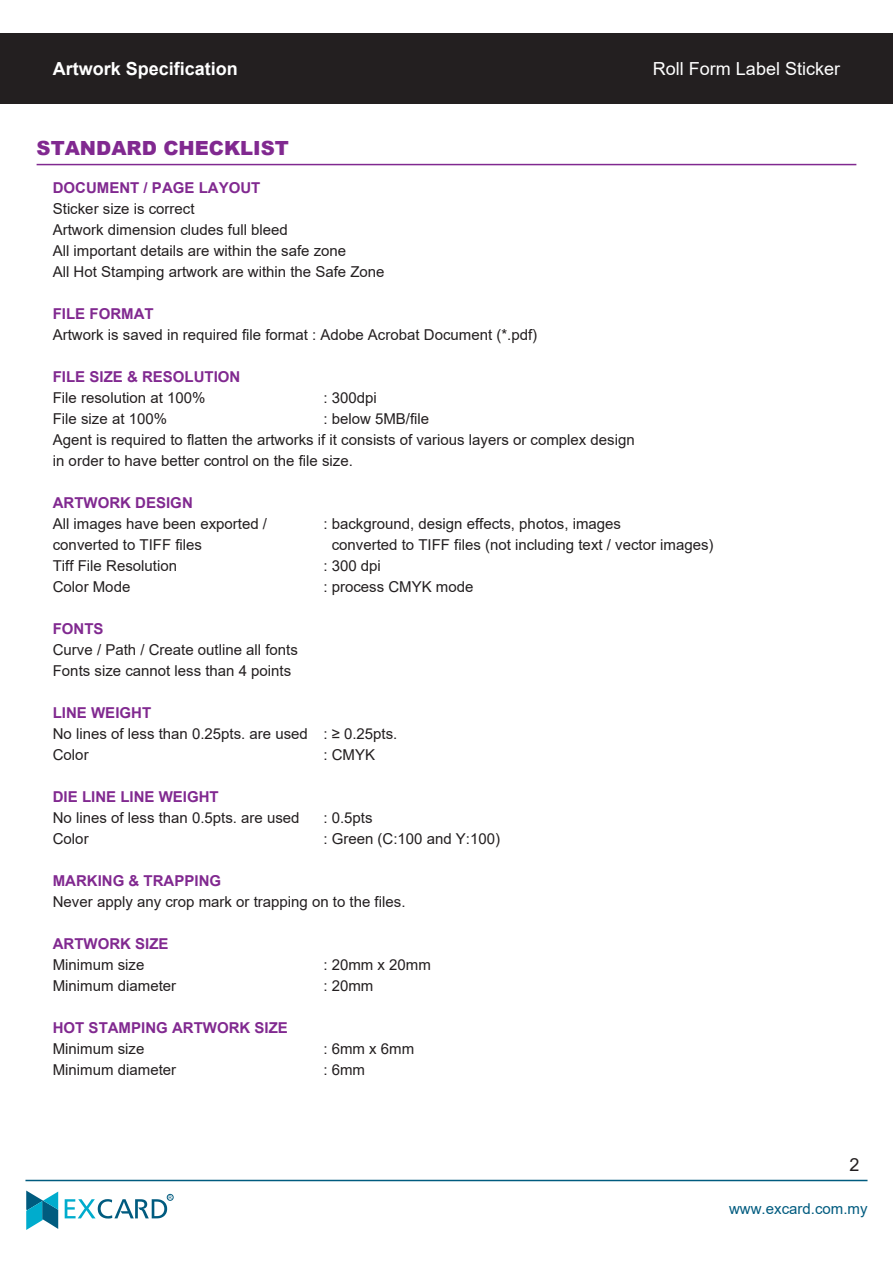
<style>
.page{position:relative;width:893px;height:1263px;background:#fff}
.page>*{position:absolute;margin:0;border:0;box-sizing:border-box;transform-origin:0 0}
.t1{font:900 19.5px "Arial";color:#812990}
.t2{font:700 18px "Arial";color:#fff}
.t3{font:18px "Arial";color:#fff}
.t4{font:18px "Arial";color:#231f20}
.t5{font:15px/21px "Arial";color:#231f20}
.t6{font:700 15px "Arial";color:#812990}
.t7{font:15px "Arial";color:#005b7f}
.t8{font:4.8px "Arial";color:#005b7f}
</style>
<div class="page">
<div style="left:0;top:33px;width:893px;height:71px;background:#231f20"></div>
<svg style="left:26px;top:1190px;width:32px;height:40px"></svg>
<svg style="left:65px;top:1194px;width:108px;height:24px"></svg>
<hr style="left:25px;top:1180px;width:842px;height:1px;background:#005b7f">
<hr style="left:37px;top:164px;width:819px;height:1px;background:#812990">
<p class="t2" style="left:53px;top:56px;width:187px">Artwork Specification</p>
<h1 class="t1" style="left:37px;top:134px;width:254px">STANDARD CHECKLIST</h1>
<p class="t3" style="left:653px;top:56px;width:189px">Roll Form Label Sticker</p>
<p class="t6" style="left:53px;top:177px;width:209px">DOCUMENT / PAGE LAYOUT</p>
<p class="t5" style="left:53px;top:198px;width:333px">Sticker size is correct<br>Artwork dimension cludes full bleed<br>All important details are within the safe zone<br>All Hot Stamping artwork are within the Safe Zone</p>
<p class="t6" style="left:53px;top:303px;width:102px">FILE FORMAT</p>
<p class="t5" style="left:53px;top:324px;width:486px">Artwork is saved in required file format : Adobe Acrobat Document (*.pdf)</p>
<p class="t6" style="left:53px;top:366px;width:189px">FILE SIZE &amp; RESOLUTION</p>
<p class="t5" style="left:53px;top:387px;width:583px">File resolution at 100%<br>File size at 100%<br>Agent is required to flatten the artworks if it consists of various layers or complex design in order to have better control on the file size.</p>
<p class="t6" style="left:53px;top:492px;width:141px">ARTWORK DESIGN</p>
<p class="t5" style="left:53px;top:513px;width:216px">All images have been exported / converted to TIFF files<br>Tiff File Resolution<br>Color Mode</p>
<p class="t6" style="left:53px;top:618px;width:52px">FONTS</p>
<p class="t5" style="left:53px;top:639px;width:247px">Curve / Path / Create outline all fonts<br>Fonts size cannot less than 4 points</p>
<p class="t6" style="left:53px;top:702px;width:100px">LINE WEIGHT</p>
<p class="t5" style="left:53px;top:723px;width:257px">No lines of less than 0.25pts. are used<br>Color</p>
<p class="t6" style="left:53px;top:786px;width:167px">DIE LINE LINE WEIGHT</p>
<p class="t5" style="left:53px;top:807px;width:248px">No lines of less than 0.5pts. are used<br>Color</p>
<p class="t6" style="left:53px;top:870px;width:170px">MARKING &amp; TRAPPING</p>
<p class="t5" style="left:53px;top:891px;width:354px">Never apply any crop mark or trapping on to the files.</p>
<p class="t6" style="left:53px;top:933px;width:117px">ARTWORK SIZE</p>
<p class="t5" style="left:53px;top:954px;width:125px">Minimum size<br>Minimum diameter</p>
<p class="t6" style="left:53px;top:1017px;width:237px">HOT STAMPING ARTWORK SIZE</p>
<p class="t5" style="left:53px;top:1038px;width:125px">Minimum size<br>Minimum diameter</p>
<p class="t5" style="left:323px;top:387px;width:107px">: 300dpi<br>: below 5MB/file</p>
<p class="t5" style="left:323px;top:513px;width:299px">: background, design effects, photos, images</p>
<p class="t5" style="left:332px;top:534px;width:383px">converted to TIFF files (not including text / vector images)</p>
<p class="t5" style="left:323px;top:555px;width:59px">: 300 dpi</p>
<p class="t5" style="left:323px;top:576px;width:152px">: process CMYK mode</p>
<p class="t5" style="left:323px;top:723px;width:76px">: ≥ 0.25pts. : CMYK</p>
<p class="t5" style="left:323px;top:807px;width:178px">: 0.5pts<br>: Green (C:100 and Y:100)</p>
<p class="t5" style="left:323px;top:954px;width:109px">: 20mm x 20mm : 20mm</p>
<p class="t5" style="left:323px;top:1038px;width:92px">: 6mm x 6mm : 6mm</p>
<p class="t8" style="left:169px;top:1194px;width:5px">R</p>
<p class="t4" style="left:849px;top:1152px;width:12px">2</p>
<p class="t7" style="left:729px;top:1198px;width:140px">www.excard.com.my</p>
</div>
